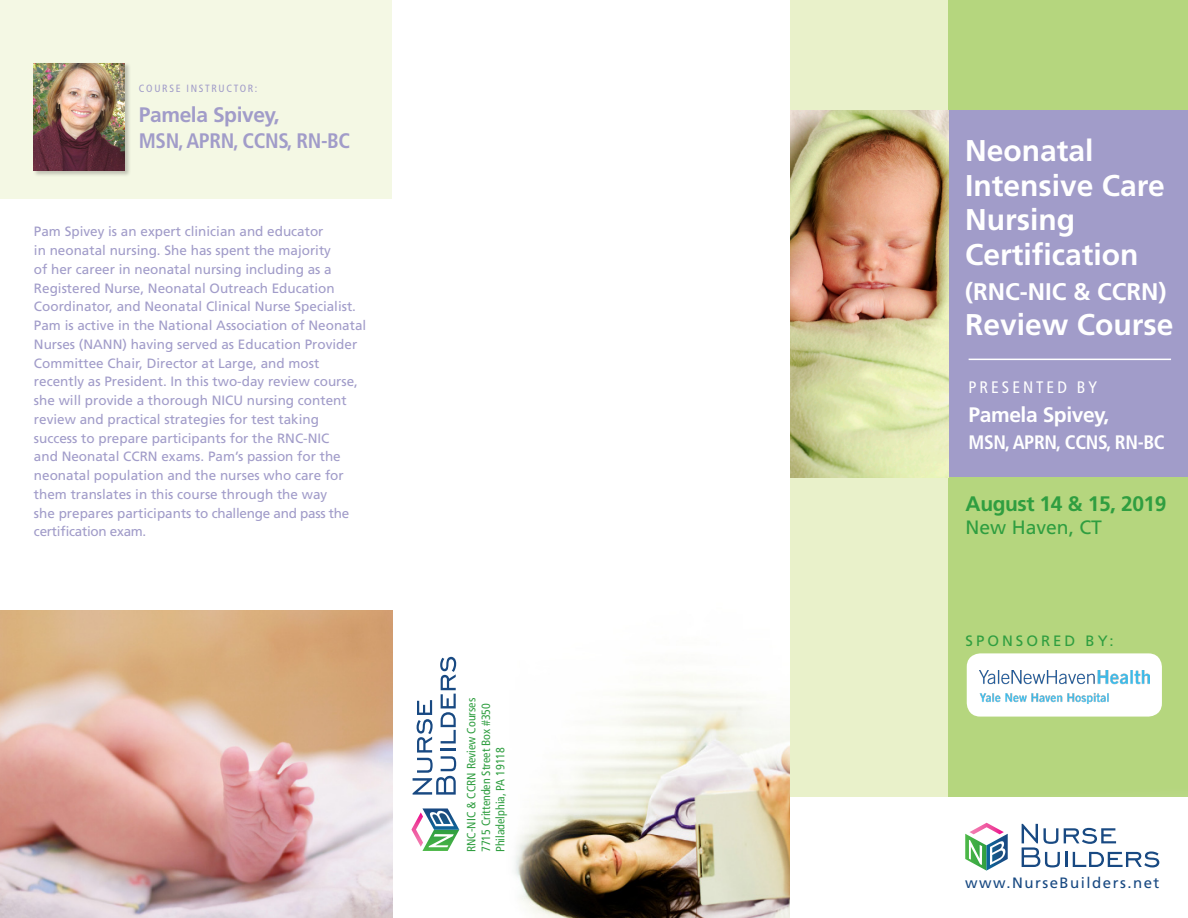
<style>
.page{position:relative;width:1188px;height:918px;background:#fff}
.page>*{position:absolute;margin:0;border:0;box-sizing:border-box;transform-origin:0 0}
.t1{font:700 30px/34.8px "Frutiger LT Std";color:#fff}
.t2{font:700 24px "Frutiger LT Std";color:#fff}
.t3{font:700 condensed 21px/26.7px "Frutiger LT Std";letter-spacing:-.02em;color:#a19cc9}
.t4{font:700 21px "Frutiger LT Std";letter-spacing:-.02em;color:#2f9e40}
.t5{font:700 21px "Frutiger LT Std";letter-spacing:-.02em;color:#fff}
.t6{font:700 condensed 19.5px "Frutiger LT Std";letter-spacing:-.02em;color:#fff}
.t7{font:19.35px "Frutiger LT Std";color:#2f9e40}
.t8{font:condensed 16.65px "Frutiger LT Std";letter-spacing:.18em;color:#fff}
.t9{font:15px "Frutiger LT Std";letter-spacing:.1em;color:#184982}
.t10{font:15px "Frutiger LT Std";letter-spacing:.2em;color:#2f9e40}
.t11{font:13.5px/18.8px "Frutiger LT Std";color:#a19cc9}
.t12{font:condensed 12px "Frutiger LT Std";color:#2f9e40}
.t13{font:condensed 10.5px "Frutiger LT Std";letter-spacing:.16em;color:#a19cc9}
.s1{font-stretch:normal}
</style>
<div class="page">
<img style="left:412px;top:656px;width:377px;height:262px">
<div style="left:791px;top:0;width:397px;height:796px;background:#b5d67e"></div>
<div style="left:790px;top:0;width:158px;height:796px;background:#e9f1ca"></div>
<div style="left:0;top:0;width:392px;height:783px;background:#f4f8e4"></div>
<div style="left:0;top:200px;width:392px;height:718px;background:#fff"></div>
<div style="left:948px;top:111px;width:240px;height:366px;background:#a19cc9"></div>
<img style="left:790px;top:111px;width:158px;height:366px">
<hr style="left:969px;top:359px;width:202px;height:1px;background:#fff">
<img style="left:0;top:611px;width:392px;height:307px">
<svg style="left:1022px;top:824px;width:137px;height:43px"></svg>
<svg style="left:965px;top:823px;width:43px;height:48px"></svg>
<svg style="left:413px;top:657px;width:43px;height:138px"></svg>
<svg style="left:411px;top:808px;width:48px;height:43px"></svg>
<div style="left:34px;top:63px;width:97px;height:115px;background:#231f20;opacity:.25"></div>
<img style="left:34px;top:63px;width:90px;height:108px">
<div style="left:967px;top:653px;width:195px;height:64px;background:#fff;border-radius:14px"></div>
<img style="left:979px;top:670px;width:171px;height:34px">
<p class="t13" style="left:139px;top:82px;width:120px">COURSE INSTRUCTOR:</p>
<p class="t3" style="left:139px;top:101px;width:213px"><span class="s1">Pamela Spivey,<br></span>MSN, APRN, CCNS, RN-BC</p>
<p class="t11" style="left:34px;top:222px;width:334px">Pam Spivey is an expert clinician and educator<br>in neonatal nursing. She has spent the majority<br>of her career in neonatal nursing including as a Registered Nurse, Neonatal Outreach Education Coordinator, and Neonatal Clinical Nurse Specialist.<br>Pam is active in the National Association of Neonatal Nurses (NANN) having served as Education Provider Committee Chair, Director at Large, and most recently as President. In this two-day review course, she will provide a thorough NICU nursing content review and practical strategies for test taking<br>success to prepare participants for the RNC-NIC<br>and Neonatal CCRN exams. Pam’s passion for the neonatal population and the nurses who care for them translates in this course through the way<br>she prepares participants to challenge and pass the certification exam.</p>
<p class="t12" style="left:465px;top:852px;width:156px;rotate:-90deg">RNC-NIC &amp; CCRN Review Courses</p>
<p class="t12" style="left:479px;top:852px;width:151px;rotate:-90deg">7715 Crittenden Street Box #350</p>
<p class="t12" style="left:493px;top:852px;width:107px;rotate:-90deg">Philadelphia, PA 19118</p>
<p class="t1" style="left:965px;top:133px;width:201px">Neonatal<br>Intensive Care<br>Nursing<br>Certification</p>
<p class="t2" style="left:965px;top:278px;width:203px">(RNC-NIC &amp; CCRN)</p>
<p class="t1" style="left:965px;top:307px;width:210px">Review Course</p>
<p class="t8" style="left:969px;top:377px;width:130px">PRESENTED BY</p>
<p class="t5" style="left:969px;top:403px;width:142px">Pamela Spivey,</p>
<p class="t6" style="left:969px;top:431px;width:198px">MSN, APRN, CCNS, RN-BC</p>
<p class="t4" style="left:966px;top:492px;width:202px">August 14 &amp; 15, 2019</p>
<p class="t7" style="left:966px;top:516px;width:138px">New Haven, CT</p>
<p class="t10" style="left:966px;top:632px;width:149px">SPONSORED BY:</p>
<p class="t9" style="left:965px;top:874px;width:196px">www.NurseBuilders.net</p>
</div>
